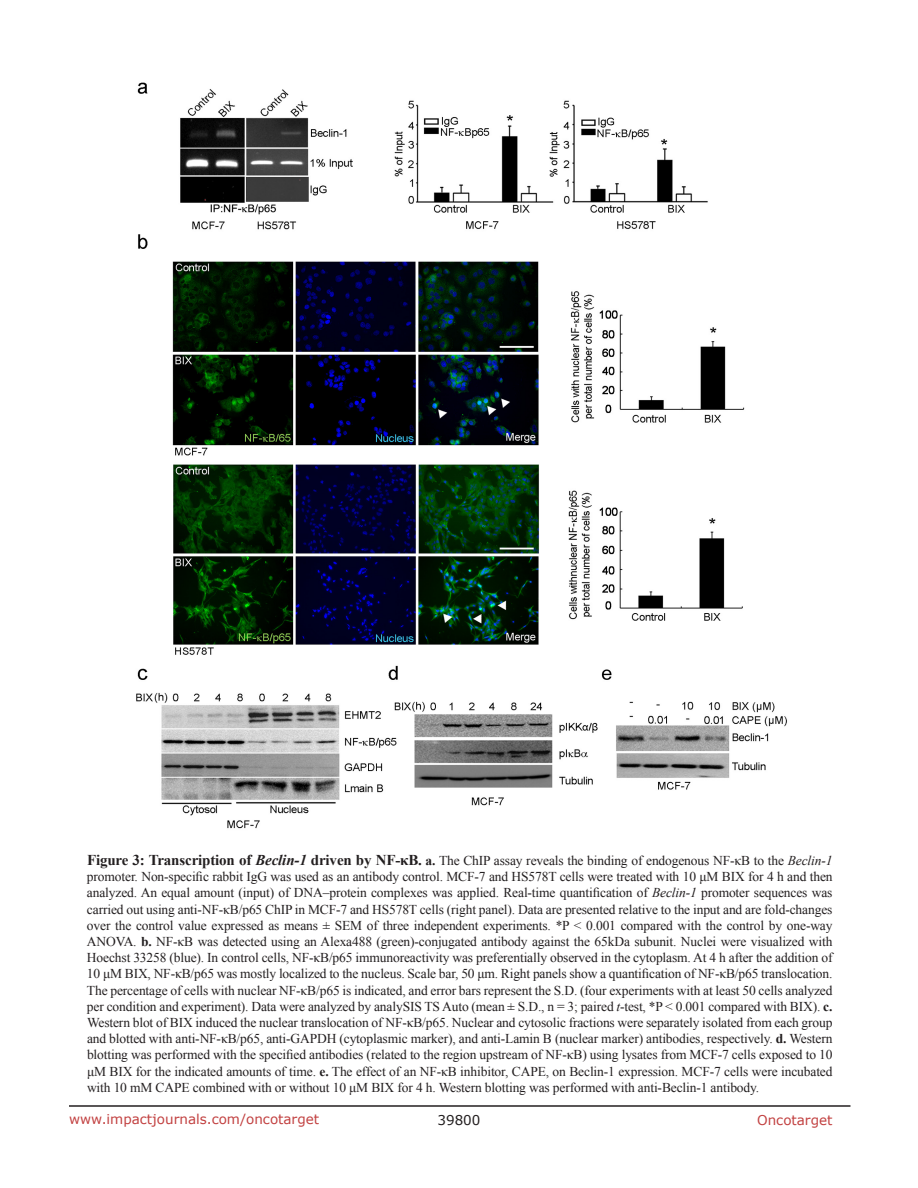
<style>
.page{position:relative;width:918px;height:1188px;background:#fff}
.page>*{position:absolute;margin:0;border:0;box-sizing:border-box;transform-origin:0 0}
.t1{font:13.5px/16.2px "Times New Roman";letter-spacing:-.01em;color:#231f20;text-align:justify}
.t2{font:13.5px "Verdana";color:#c24141}
.t3{font:13.5px "Verdana";color:#231f20}
.s1{font-weight:700;font-size:15px}
.s2{font-weight:700;font-style:italic;font-size:15px}
.s3{font-weight:700}
.s4{font-style:italic}
</style>
<div class="page">
<hr style="left:69px;top:1105px;width:781px;height:2px;background:#231f20">
<img style="left:136px;top:82px;width:651px;height:747px">
<p class="t1" style="left:87px;top:852px;width:747px"><span class="s1">Figure 3: Transcription of</span> <span class="s2">Beclin-1</span> <span class="s1">driven by NF-κB.</span> <span class="s3">a.</span> The ChIP assay reveals the binding of endogenous NF-κB to the <span class="s4">Beclin-1 </span>promoter. Non-specific rabbit IgG was used as an antibody control. MCF-7 and HS578T cells were treated with 10 μM BIX for 4 h and then analyzed. An equal amount (input) of DNA–protein complexes was applied. Real-time quantification of <span class="s4">Beclin-1</span> promoter sequences was carried out using anti-NF-κB/p65 ChIP in MCF-7 and HS578T cells (right panel). Data are presented relative to the input and are fold-changes over the control value expressed as means ± SEM of three independent experiments. *P &lt; 0.001 compared with the control by one-way ANOVA. <span class="s3">b.</span> NF-κB was detected using an Alexa488 (green)-conjugated antibody against the 65kDa subunit. Nuclei were visualized with Hoechst 33258 (blue). In control cells, NF-κB/p65 immunoreactivity was preferentially observed in the cytoplasm. At 4 h after the addition of 10 μM BIX, NF-κB/p65 was mostly localized to the nucleus. Scale bar, 50 μm. Right panels show a quantification of NF-κB/p65 translocation.<br>The percentage of cells with nuclear NF-κB/p65 is indicated, and error bars represent the S.D. (four experiments with at least 50 cells analyzed per condition and experiment). Data were analyzed by analySIS TS Auto (mean ± S.D., n = 3; paired <span class="s4">t</span>-test, *P &lt; 0.001 compared with BIX). <span class="s3">c.<br></span>Western blot of BIX induced the nuclear translocation of NF-κB/p65. Nuclear and cytosolic fractions were separately isolated from each group and blotted with anti-NF-κB/p65, anti-GAPDH (cytoplasmic marker), and anti-Lamin B (nuclear marker) antibodies, respectively. <span class="s3">d.</span> Western blotting was performed with the specified antibodies (related to the region upstream of NF-κB) using lysates from MCF-7 cells exposed to 10 μM BIX for the indicated amounts of time. <span class="s3">e.</span> The effect of an NF-κB inhibitor, CAPE, on Beclin-1 expression. MCF-7 cells were incubated with 10 mM CAPE combined with or without 10 μM BIX for 4 h. Western blotting was performed with anti-Beclin-1 antibody.</p>
<p class="t2" style="left:69px;top:1110px;width:252px">www.impactjournals.com/oncotarget</p>
<p class="t3" style="left:438px;top:1111px;width:44px">39800</p>
<p class="t2" style="left:757px;top:1111px;width:77px">Oncotarget</p>
</div>
